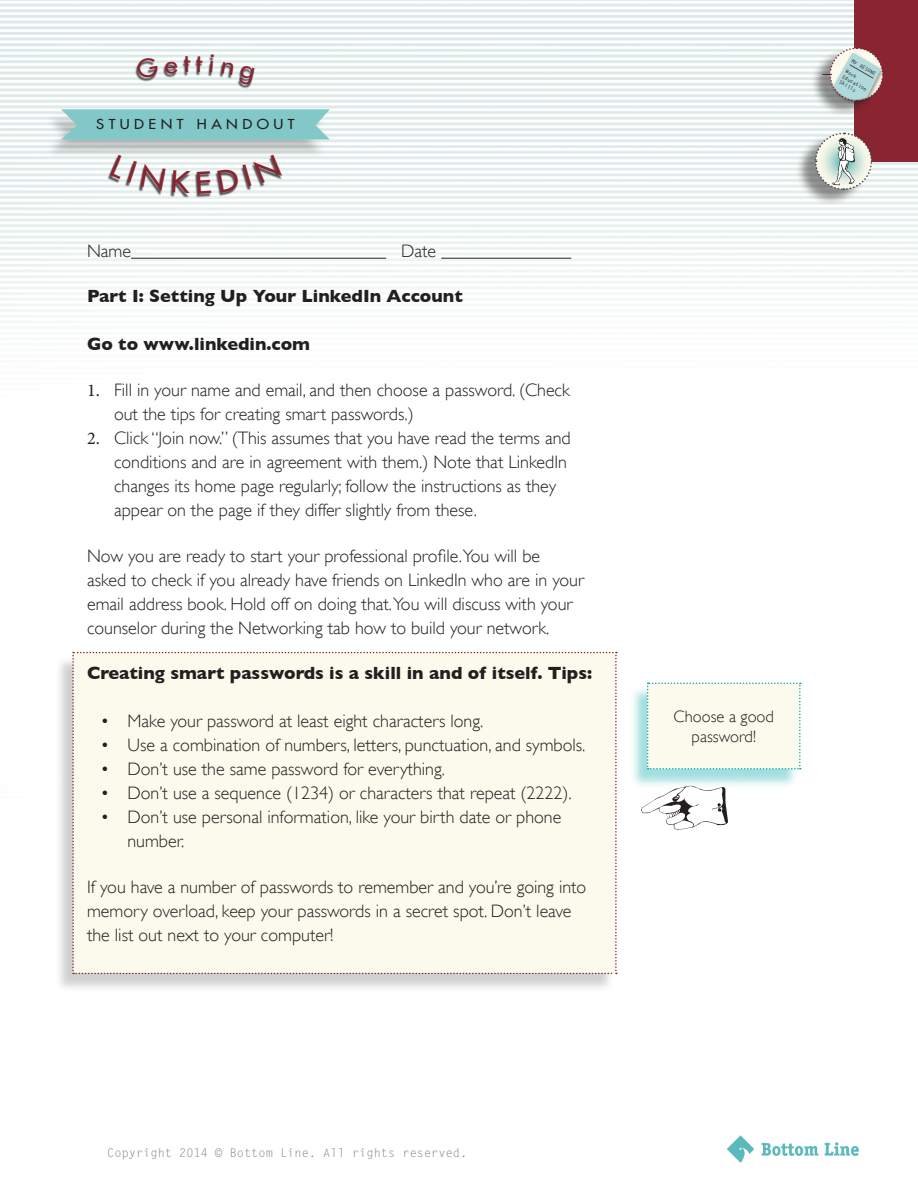
<style>
.page{position:relative;width:918px;height:1188px;background:#fff}
.page>*{position:absolute;margin:0;border:0;box-sizing:border-box;transform-origin:0 0}
.t1{font:300 18px/24px "Gill Sans";color:#231f20}
.t2{font:700 18px "Gill Sans";color:#231f20}
.t3{font:300 16.5px/19.8px "Gill Sans";color:#231f20;text-align:center}
.t4{font:13.35px "Futura";letter-spacing:.3em;color:#231f20;scale:1.11 1}
.t5{font:12px "Letter Gothic Std";color:#7c7e81}
.t6{font:700 5.1px/6.1px "Letter Gothic Std";color:#231f20}
.s1{font-family:"Minion Pro";font-weight:400}
</style>
<div class="page">
<img style="left:728px;top:1135px;width:131px;height:28px">
<div style="left:855px;top:1px;width:62px;height:160px;background:#882531"></div>
<div style="left:854px;top:0;width:64px;height:162px;border:2px solid #882531"></div>
<hr style="left:856px;top:40px;width:1px;height:69px;background:#882531">
<div style="left:810px;top:49px;width:69px;height:68px;background:#231f20;opacity:.5"></div>
<div style="left:831px;top:51px;width:54px;height:54px;background:#231f20;opacity:.49"></div>
<svg style="left:829px;top:47px;width:55px;height:56px"></svg>
<div style="left:795px;top:133px;width:72px;height:73px;background:#231f20;opacity:.5"></div>
<svg style="left:814px;top:132px;width:59px;height:59px"></svg>
<div style="left:55px;top:656px;width:560px;height:337px;background:#848689;opacity:.39"></div>
<div style="left:72px;top:652px;width:545px;height:322px;background:#fcfaed"></div>
<div style="left:107px;top:156px;width:175px;height:42px;background:#231f20;opacity:.75"></div>
<div style="left:45px;top:112px;width:282px;height:47px;background:#231f20;opacity:.25"></div>
<svg style="left:61px;top:109px;width:269px;height:31px;background:#89c9ca"></svg>
<hr style="left:131px;top:258px;width:255px;height:1px;background:#231f20">
<hr style="left:441px;top:258px;width:130px;height:1px;background:#231f20">
<div style="left:630px;top:686px;width:169px;height:102px;background:#12abad;opacity:.39"></div>
<div style="left:135px;top:57px;width:120px;height:32px;background:#231f20;opacity:.75"></div>
<svg style="left:110px;top:155px;width:56px;height:37px"></svg>
<svg style="left:172px;top:171px;width:19px;height:23px"></svg>
<svg style="left:197px;top:171px;width:14px;height:23px"></svg>
<svg style="left:217px;top:153px;width:65px;height:39px"></svg>
<svg style="left:640px;top:683px;width:161px;height:105px;background:#ecf5eb"></svg>
<svg style="left:136px;top:57px;width:23px;height:22px"></svg>
<svg style="left:165px;top:61px;width:13px;height:13px"></svg>
<svg style="left:184px;top:56px;width:19px;height:16px"></svg>
<svg style="left:209px;top:54px;width:5px;height:19px"></svg>
<svg style="left:221px;top:62px;width:34px;height:24px"></svg>
<p class="t4" style="left:96px;top:116px;width:180px">STUDENT HANDOUT</p>
<p class="t1" style="left:87px;top:238px;width:46px">Name</p>
<p class="t1" style="left:401px;top:238px;width:37px">Date</p>
<p class="t2" style="left:87px;top:286px;width:377px">Part I: Setting Up Your LinkedIn Account</p>
<p class="t2" style="left:87px;top:334px;width:225px">Go to www.linkedin.com</p>
<p class="t1" style="left:114px;top:377px;width:457px;text-indent:-27px"><span class="s1">1.</span> Fill in your name and email, and then choose a password. (Check out the tips for creating smart passwords.)</p>
<p class="t1" style="left:114px;top:425px;width:458px;text-indent:-27px"><span class="s1">2.</span> Click “Join now.” (This assumes that you have read the terms and conditions and are in agreement with them.) Note that LinkedIn changes its home page regularly; follow the instructions as they appear on the page if they differ slightly from these.</p>
<p class="t1" style="left:87px;top:543px;width:499px">Now you are ready to start your professional profile.You will be<br>asked to check if you already have friends on LinkedIn who are in your email address book. Hold off on doing that.You will discuss with your counselor during the Networking tab how to build your network.</p>
<p class="t2" style="left:87px;top:663px;width:507px">Creating smart passwords is a skill in and of itself. Tips:</p>
<p class="t1" style="left:101px;top:709px;width:384px">• Make your password at least eight characters long.</p>
<p class="t1" style="left:101px;top:733px;width:486px">• Use a combination of numbers, letters, punctuation, and symbols.</p>
<p class="t1" style="left:101px;top:757px;width:346px">• Don’t use the same password for everything.</p>
<p class="t1" style="left:101px;top:781px;width:473px">• Don’t use a sequence (1234) or characters that repeat (2222).</p>
<p class="t1" style="left:128px;top:805px;width:435px;text-indent:-27px">• Don’t use personal information, like your birth date or phone number.</p>
<p class="t1" style="left:87px;top:874px;width:501px">If you have a number of passwords to remember and you’re going into memory overload, keep your passwords in a secret spot. Don’t leave the list out next to your computer!</p>
<p class="t5" style="left:107px;top:1146px;width:362px">Copyright 2014 © Bottom Line. All rights reserved.</p>
<p class="t6" style="left:854px;top:58px;width:29px;rotate:30deg">My RESUME</p>
<p class="t6" style="left:847px;top:68px;width:29px;rotate:30deg">Work<br>Education<br>Skills</p>
<p class="t3" style="left:674px;top:706px;width:102px">Choose a good password!</p>
</div>
